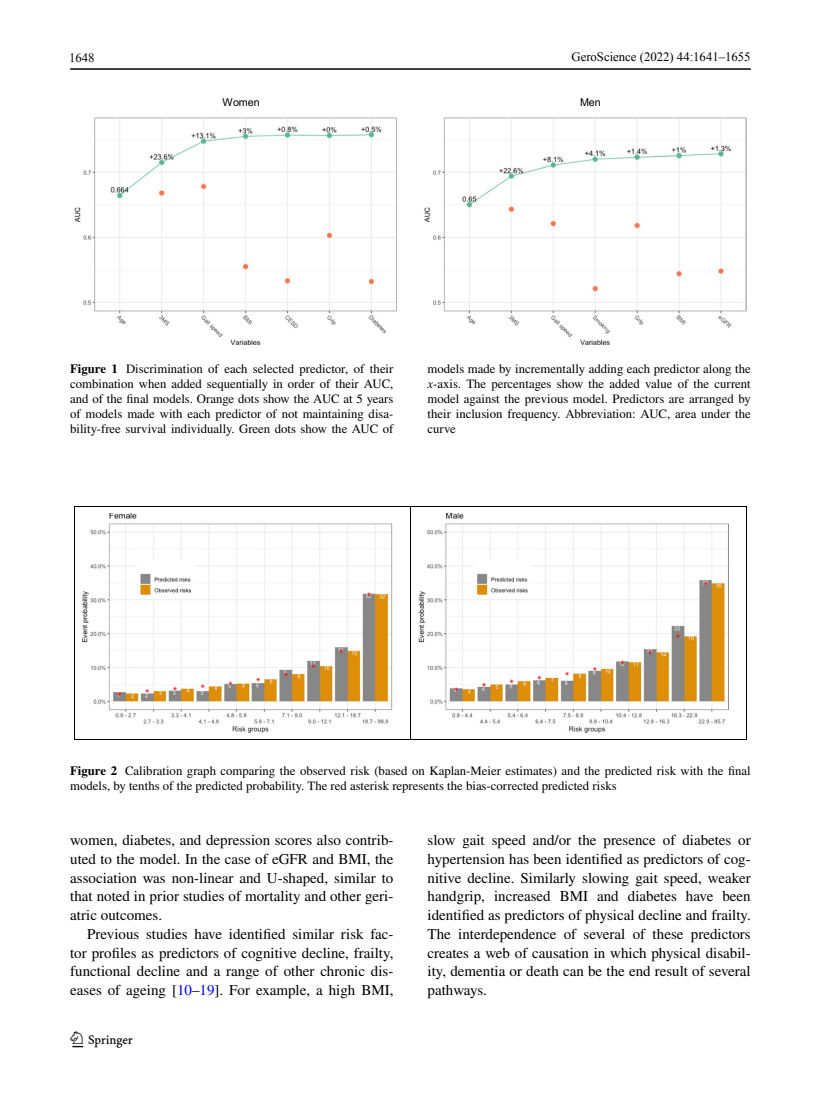
<style>
.page{position:relative;width:821px;height:1106px;background:#fff}
.page>*{position:absolute;margin:0;border:0;box-sizing:border-box;transform-origin:0 0}
.t1{font:22.5px "Springnew Regular 2";color:#000}
.t2{font:15px/18.8px "STIX";color:#000;text-align:justify}
.t3{font:12.75px/15px "STIX";color:#000;text-align:justify}
.t4{font:12.75px "Times New Roman";color:#000}
.t5{font:12.75px "Times New Roman PSMT2";color:#000}
.t6{font:10.8px "Arial";letter-spacing:-.005em;color:#000}
.s1{font-weight:700}
.s2{font-style:italic}
.s3{color:#00f}
</style>
<div class="page">
<hr style="left:70px;top:68px;width:680px;height:2px;background:#000">
<img style="left:74px;top:117px;width:672px;height:228px">
<img style="left:83px;top:513px;width:645px;height:219px">
<hr style="left:75px;top:506px;width:335px;height:1px;background:#000">
<hr style="left:410px;top:506px;width:336px;height:1px;background:#000">
<hr style="left:74px;top:507px;width:1px;height:232px;background:#000">
<hr style="left:75px;top:739px;width:335px;height:1px;background:#000">
<hr style="left:410px;top:507px;width:1px;height:232px;background:#000">
<hr style="left:410px;top:739px;width:336px;height:1px;background:#000">
<hr style="left:746px;top:507px;width:1px;height:232px;background:#000">
<p class="t5" style="left:69px;top:53px;width:27px">1648</p>
<p class="t4" style="left:571px;top:53px;width:181px">GeroScience (2022) 44:1641–1655</p>
<p class="t6" style="left:222px;top:94px;width:39px">Women</p>
<p class="t6" style="left:580px;top:94px;width:22px">Men</p>
<p class="t3" style="left:70px;top:362px;width:325px"><span class="s1">Figure 1</span> Discrimination of each selected predictor, of their combination when added sequentially in order of their AUC, and of the final models. Orange dots show the AUC at 5 years of models made with each predictor of not maintaining disa&shy;bility-free survival individually. Green dots show the AUC of</p>
<p class="t3" style="left:427px;top:362px;width:325px">models made by incrementally adding each predictor along the <span class="s2">x</span>-axis. The percentages show the added value of the current model against the previous model. Predictors are arranged by their inclusion frequency. Abbreviation: AUC, area under the curve</p>
<p class="t3" style="left:70px;top:764px;width:682px"><span class="s1">Figure 2</span> Calibration graph comparing the observed risk (based on Kaplan-Meier estimates) and the predicted risk with the final models, by tenths of the predicted probability. The red asterisk represents the bias-corrected predicted risks</p>
<p class="t2" style="left:70px;top:831px;width:325px">women, diabetes, and depression scores also contrib&shy;uted to the model. In the case of eGFR and BMI, the association was non-linear and U-shaped, similar to that noted in prior studies of mortality and other geri&shy;atric outcomes.</p>
<p class="t2" style="left:70px;top:925px;width:325px;text-indent:17px">Previous studies have identified similar risk fac&shy;tor profiles as predictors of cognitive decline, frailty, functional decline and a range of other chronic dis&shy;eases of ageing [<span class="s3">10</span>–<span class="s3">19</span>]. For example, a high BMI,</p>
<h1 class="t1" style="left:72px;top:1031px;width:62px">1 3</h1>
<p class="t2" style="left:427px;top:831px;width:325px">slow gait speed and/or the presence of diabetes or hypertension has been identified as predictors of cog&shy;nitive decline. Similarly slowing gait speed, weaker handgrip, increased BMI and diabetes have been identified as predictors of physical decline and frailty.<br>The interdependence of several of these predictors creates a web of causation in which physical disabil&shy;ity, dementia or death can be the end result of several pathways.</p>
</div>
